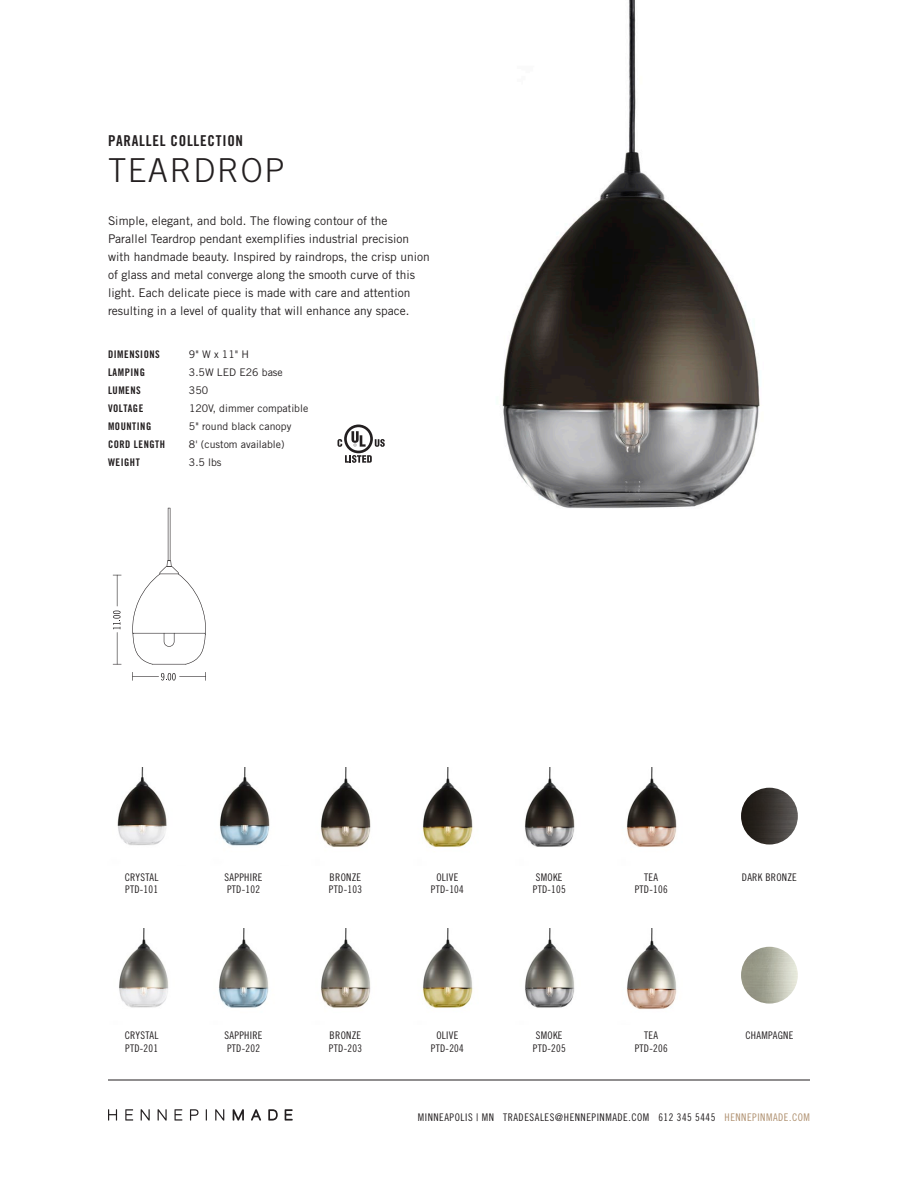
<style>
.page{position:relative;width:918px;height:1188px;background:#fff}
.page>*{position:absolute;margin:0;border:0;box-sizing:border-box;transform-origin:0 0}
.t1{font:300 33px "Trade Gothic";letter-spacing:.05em;color:#231f20}
.t2{font:15px "Trade Gothic Bold Cond Twenty";letter-spacing:.05em;color:#231f20}
.Description{font:12px/18px "Trade Gothic";color:#231f20}
.SKUs{font:10.5px "Trade Gothic Cond Eighteen";letter-spacing:.025em;color:#231f20}
.Specs{font:10.5px "Trade Gothic";color:#231f20}
.SKUs-2{font:10.5px "Trade Gothic Cond Eighteen";letter-spacing:.05em;color:#231f20}
.Specs-2{font:10.5px "Trade Gothic Bold Cond Twenty";letter-spacing:.05em;color:#231f20}
.s1{color:#af906f}
</style>
<div class="page">
<hr style="left:108px;top:1080px;width:702px;height:1px;background:#231f20">
<svg style="left:108px;top:1109px;width:9px;height:12px"></svg>
<svg style="left:125px;top:1109px;width:8px;height:12px"></svg>
<svg style="left:141px;top:1109px;width:9px;height:12px"></svg>
<svg style="left:158px;top:1109px;width:9px;height:12px"></svg>
<svg style="left:175px;top:1109px;width:7px;height:12px"></svg>
<svg style="left:190px;top:1109px;width:9px;height:12px"></svg>
<svg style="left:206px;top:1109px;width:1px;height:12px"></svg>
<svg style="left:215px;top:1109px;width:9px;height:12px"></svg>
<svg style="left:233px;top:1109px;width:11px;height:12px"></svg>
<svg style="left:251px;top:1109px;width:10px;height:12px"></svg>
<svg style="left:268px;top:1109px;width:10px;height:12px"></svg>
<svg style="left:285px;top:1109px;width:8px;height:12px"></svg>
<img style="left:502px;top:0;width:258px;height:508px">
<svg style="left:338px;top:425px;width:47px;height:38px"></svg>
<img style="left:741px;top:788px;width:57px;height:57px;border-radius:28px">
<img style="left:741px;top:947px;width:57px;height:57px;border-radius:28px">
<img style="left:219px;top:767px;width:51px;height:79px">
<img style="left:320px;top:767px;width:51px;height:80px">
<img style="left:117px;top:767px;width:50px;height:78px">
<img style="left:525px;top:767px;width:50px;height:80px">
<img style="left:422px;top:767px;width:51px;height:81px">
<img style="left:626px;top:767px;width:51px;height:80px">
<img style="left:219px;top:928px;width:50px;height:80px">
<img style="left:321px;top:928px;width:50px;height:80px">
<img style="left:119px;top:928px;width:50px;height:80px">
<img style="left:525px;top:928px;width:50px;height:80px">
<img style="left:422px;top:928px;width:51px;height:80px">
<img style="left:626px;top:928px;width:51px;height:82px">
<svg style="left:113px;top:575px;width:8px;height:90px"></svg>
<svg style="left:132px;top:672px;width:74px;height:9px"></svg>
<hr style="left:168px;top:508px;width:2px;height:53px;background:#231f20">
<svg style="left:132px;top:560px;width:74px;height:105px"></svg>
<p class="t2" style="left:108px;top:132px;width:137px">PARALLEL COLLECTION</p>
<h1 class="t1" style="left:108px;top:151px;width:178px">TEARDROP</h1>
<p class="Description" style="left:108px;top:212px;width:323px">Simple, elegant, and bold. The flowing contour of the Parallel Teardrop pendant exemplifies industrial precision with handmade beauty. Inspired by raindrops, the crisp union of glass and metal converge along the smooth curve of this light. Each delicate piece is made with care and attention resulting in a level of quality that will enhance any space.</p>
<p class="Specs-2" style="left:108px;top:348px;width:53px">DIMENSIONS</p>
<p class="Specs" style="left:189px;top:348px;width:62px">9" W x 11" H</p>
<p class="Specs-2" style="left:108px;top:366px;width:38px">LAMPING</p>
<p class="Specs" style="left:189px;top:366px;width:95px">3.5W LED E26 base</p>
<p class="Specs-2" style="left:108px;top:384px;width:34px">LUMENS</p>
<p class="Specs" style="left:189px;top:384px;width:21px">350</p>
<p class="Specs-2" style="left:108px;top:402px;width:37px">VOLTAGE</p>
<p class="Specs" style="left:189px;top:402px;width:121px">120V, dimmer compatible</p>
<p class="Specs-2" style="left:108px;top:420px;width:45px">MOUNTING</p>
<p class="Specs" style="left:189px;top:420px;width:104px">5" round black canopy</p>
<p class="Specs-2" style="left:108px;top:438px;width:59px">CORD LENGTH</p>
<p class="Specs" style="left:189px;top:438px;width:97px">8' (custom available)</p>
<p class="Specs-2" style="left:108px;top:456px;width:33px">WEIGHT</p>
<p class="Specs" style="left:189px;top:456px;width:34px">3.5 lbs</p>
<p class="SKUs" style="left:125px;top:871px;width:35px">CRYSTAL</p>
<p class="SKUs" style="left:742px;top:871px;width:57px">DARK BRONZE</p>
<p class="SKUs" style="left:125px;top:883px;width:35px">PTD-101</p>
<p class="SKUs" style="left:225px;top:871px;width:39px">SAPPHIRE</p>
<p class="SKUs" style="left:227px;top:883px;width:35px">PTD-102</p>
<p class="SKUs" style="left:330px;top:871px;width:33px">BRONZE</p>
<p class="SKUs" style="left:329px;top:883px;width:35px">PTD-103</p>
<p class="SKUs" style="left:436px;top:871px;width:24px">OLIVE</p>
<p class="SKUs" style="left:431px;top:883px;width:35px">PTD-104</p>
<p class="SKUs" style="left:536px;top:871px;width:28px">SMOKE</p>
<p class="SKUs" style="left:533px;top:883px;width:35px">PTD-105</p>
<p class="SKUs" style="left:644px;top:871px;width:15px">TEA</p>
<p class="SKUs" style="left:635px;top:883px;width:35px">PTD-106</p>
<p class="SKUs" style="left:125px;top:1029px;width:35px">CRYSTAL</p>
<p class="SKUs" style="left:125px;top:1042px;width:35px">PTD-201</p>
<p class="SKUs" style="left:225px;top:1029px;width:39px">SAPPHIRE</p>
<p class="SKUs" style="left:227px;top:1042px;width:35px">PTD-202</p>
<p class="SKUs" style="left:330px;top:1029px;width:33px">BRONZE</p>
<p class="SKUs" style="left:329px;top:1042px;width:35px">PTD-203</p>
<p class="SKUs" style="left:436px;top:1029px;width:24px">OLIVE</p>
<p class="SKUs" style="left:431px;top:1042px;width:35px">PTD-204</p>
<p class="SKUs" style="left:536px;top:1029px;width:28px">SMOKE</p>
<p class="SKUs" style="left:533px;top:1042px;width:35px">PTD-205</p>
<p class="SKUs" style="left:644px;top:1029px;width:15px">TEA</p>
<p class="SKUs" style="left:635px;top:1042px;width:35px">PTD-206</p>
<p class="SKUs" style="left:745px;top:1029px;width:49px">CHAMPAGNE</p>
<p class="SKUs-2" style="left:418px;top:1111px;width:394px">MINNEAPOLIS | MN TRADESALES@HENNEPINMADE.COM 612 345 5445 <span class="s1">HENNEPINMADE.COM</span></p>
</div>
